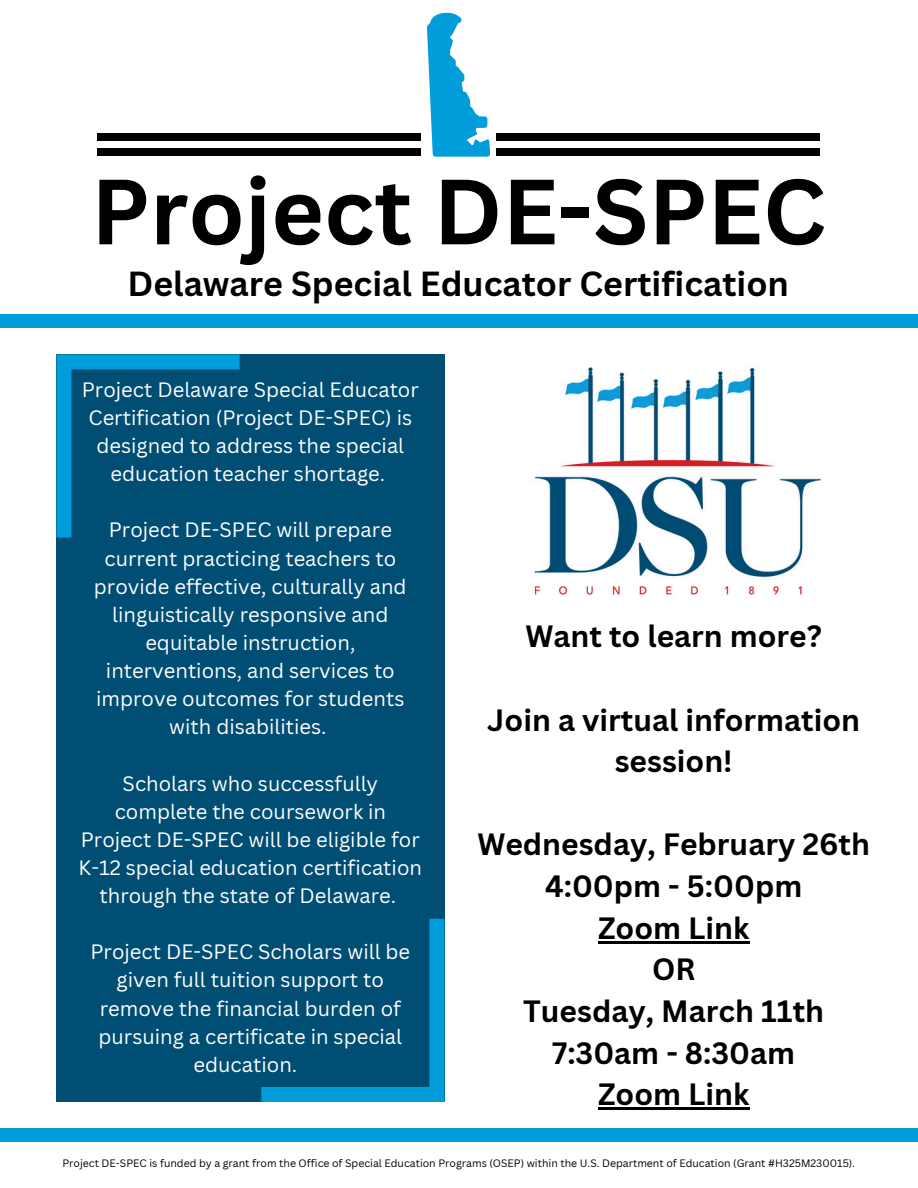
<style>
.page{position:relative;width:918px;height:1188px;background:#fff}
.page>*{position:absolute;margin:0;border:0;box-sizing:border-box;transform-origin:0 0}
.t1{font:700 90.45px "Canva Sans";color:#000}
.t2{font:700 33.9px "Canva Sans";color:#000}
.t3{font:700 30px/41.7px "Canva Sans";color:#000;text-align:center}
.t4{font:20.25px/28.2px "Canva Sans";color:#fff;text-align:center}
.t5{font:10.5px "Canva Sans";color:#000}
</style>
<div class="page">
<div style="left:0;top:314px;width:918px;height:14px;background:#019ddb"></div>
<svg style="left:427px;top:13px;width:63px;height:144px"></svg>
<div style="left:97px;top:149px;width:324px;height:6px;background:#000"></div>
<div style="left:97px;top:133px;width:324px;height:7px;background:#000"></div>
<div style="left:497px;top:149px;width:323px;height:6px;background:#000"></div>
<div style="left:497px;top:133px;width:323px;height:7px;background:#000"></div>
<div style="left:56px;top:354px;width:389px;height:748px;background:#004e74"></div>
<img style="left:534px;top:367px;width:288px;height:228px">
<div style="left:0;top:1129px;width:918px;height:13px;background:#019ddb"></div>
<svg style="left:56px;top:354px;width:184px;height:184px"></svg>
<hr style="left:598px;top:941px;width:151px;height:2px;background:#000">
<hr style="left:598px;top:1107px;width:151px;height:3px;background:#000">
<svg style="left:261px;top:919px;width:183px;height:183px"></svg>
<p class="t1" style="left:91px;top:148px;width:737px">Project DE-SPEC</p>
<p class="t2" style="left:128px;top:260px;width:663px">Delaware Special Educator Certification</p>
<p class="t4" style="left:82px;top:375px;width:339px">Project Delaware Special Educator Certification (Project DE-SPEC) is designed to address the special education teacher shortage.</p>
<h1 class="t4" style="left:94px;top:516px;width:314px">Project DE-SPEC will prepare current practicing teachers to provide effective, culturally and linguistically responsive and equitable instruction, interventions, and services to improve outcomes for students with disabilities.</h1>
<h3 class="t4" style="left:79px;top:769px;width:345px">Scholars who successfully complete the coursework in<br>Project DE-SPEC will be eligible for<br>K-12 special education certification through the state of Delaware.</h3>
<p class="t4" style="left:90px;top:937px;width:321px">Project DE-SPEC Scholars will be given full tuition support to remove the financial burden of pursuing a certificate in special education.</p>
<h4 class="t3" style="left:525px;top:615px;width:298px">Want to learn more?</h4>
<h4 class="t3" style="left:487px;top:698px;width:374px">Join a virtual information session!</h4>
<h4 class="t3" style="left:477px;top:823px;width:394px">Wednesday, February 26th<br>4:00pm - 5:00pm<br>Zoom Link<br>OR<br>Tuesday, March 11th<br>7:30am - 8:30am<br>Zoom Link</h4>
<h4 class="t5" style="left:62px;top:1156px;width:794px">Project DE-SPEC is funded by a grant from the Office of Special Education Programs (OSEP) within the U.S. Department of Education (Grant #H325M230015).</h4>
</div>
